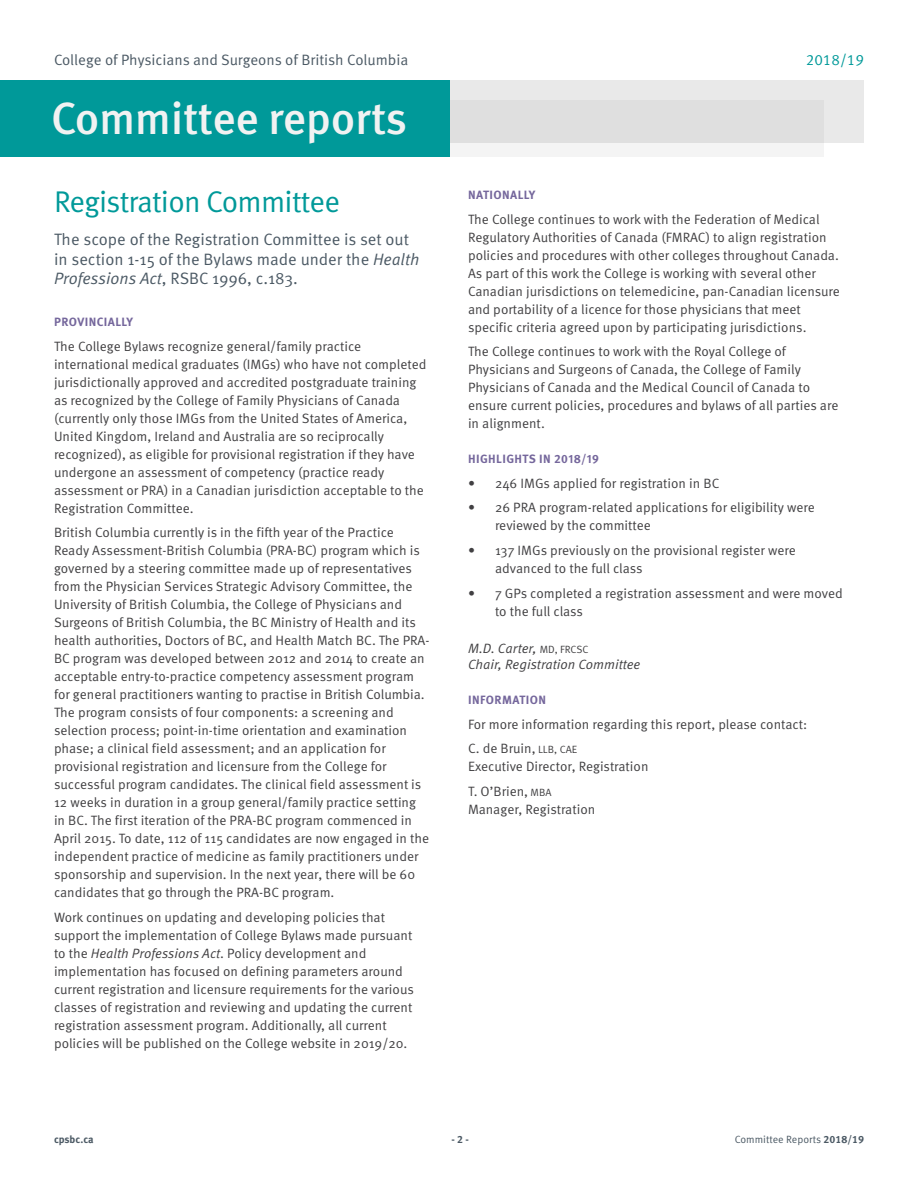
<style>
.page{position:relative;width:918px;height:1188px;background:#fff}
.page>*{position:absolute;margin:0;border:0;box-sizing:border-box;transform-origin:0 0}
.t1{font:500 45px "Meta OT";letter-spacing:-.01em;color:#f1f2f2}
.Committee_Heading{font:30px "Meta OT Norm";letter-spacing:-.025em;color:#099}
.Committee_Descriptio{font:16.5px/19.5px "Meta OT Norm";color:#4b5964}
.t2{font:15px "Meta OT Norm";color:#4b5964}
.t3{font:15px "Meta OT Norm";color:#099}
.t4{font:13.5px/18px "Meta OT Norm";color:#414042}
.Committee_Chair{font:13.5px/16.5px "Meta OT Norm Ita";color:#414042}
.Committee_Subheading{font:700 12px "Meta OT";letter-spacing:.035em;color:#75679c}
.t5{font:10.5px "Meta OT Norm";color:#4b5964}
.t6{font:700 10.5px "Meta OT";letter-spacing:-.01em;color:#4b5964}
.s1{font-family:"Meta OT Norm Ita"}
.s2{font-family:"Meta OT Norm";font-size:10.5px}
.s3{font-size:10.5px}
.s4{font-family:"Meta OT";font-weight:700}
</style>
<div class="page">
<div style="left:450px;top:80px;width:414px;height:63px;background:#e9e9e9"></div>
<div style="left:450px;top:100px;width:373px;height:57px;background:linear-gradient(to bottom,#d8d8d8,#efefef)"></div>
<div style="left:0;top:80px;width:450px;height:77px;background:#099"></div>
<p class="t2" style="left:54px;top:51px;width:356px">College of Physicians and Surgeons of British Columbia</p>
<p class="t3" style="left:806px;top:51px;width:60px">2018/19</p>
<h1 class="t1" style="left:51px;top:90px;width:358px">Committee reports</h1>
<p class="Committee_Heading" style="left:54px;top:184px;width:288px">Registration Committee</p>
<p class="Committee_Descriptio" style="left:54px;top:230px;width:367px">The scope of the Registration Committee is set out in section 1-15 of the Bylaws made under the <span class="s1">Health<br>Professions Act</span>, RSBC 1996, c.183.</p>
<p class="Committee_Subheading" style="left:54px;top:314px;width:81px">PROVINCIALLY</p>
<p class="t4" style="left:54px;top:337px;width:374px">The College Bylaws recognize general/family practice international medical graduates (IMGs) who have not completed jurisdictionally approved and accredited postgraduate training as recognized by the College of Family Physicians of Canada (currently only those IMGs from the United States of America, United Kingdom, Ireland and Australia are so reciprocally recognized), as eligible for provisional registration if they have undergone an assessment of competency (practice ready assessment or PRA) in a Canadian jurisdiction acceptable to the Registration Committee.</p>
<p class="t4" style="left:54px;top:524px;width:377px">British Columbia currently is in the fifth year of the Practice Ready Assessment-British Columbia (PRA-BC) program which is governed by a steering committee made up of representatives from the Physician Services Strategic Advisory Committee, the University of British Columbia, the College of Physicians and Surgeons of British Columbia, the BC Ministry of Health and its health authorities, Doctors of BC, and Health Match BC. The PRA-BC program was developed between 2012 and 2014 to create an acceptable entry-to-practice competency assessment program for general practitioners wanting to practise in British Columbia.<br>The program consists of four components: a screening and selection process; point-in-time orientation and examination phase; a clinical field assessment; and an application for provisional registration and licensure from the College for successful program candidates. The clinical field assessment is 12 weeks in duration in a group general/family practice setting in BC. The first iteration of the PRA-BC program commenced in April 2015. To date, 112 of 115 candidates are now engaged in the independent practice of medicine as family practitioners under sponsorship and supervision. In the next year, there will be 60 candidates that go through the PRA-BC program.</p>
<p class="t4" style="left:54px;top:909px;width:361px">Work continues on updating and developing policies that support the implementation of College Bylaws made pursuant to the <span class="s1">Health Professions Act</span>. Policy development and implementation has focused on defining parameters around current registration and licensure requirements for the various classes of registration and reviewing and updating the current registration assessment program. Additionally, all current policies will be published on the College website in 2019/20.</p>
<p class="Committee_Subheading" style="left:468px;top:187px;width:69px">NATIONALLY</p>
<p class="t4" style="left:468px;top:210px;width:374px">The College continues to work with the Federation of Medical Regulatory Authorities of Canada (FMRAC) to align registration policies and procedures with other colleges throughout Canada.<br>As part of this work the College is working with several other Canadian jurisdictions on telemedicine, pan-Canadian licensure and portability of a licence for those physicians that meet specific criteria agreed upon by participating jurisdictions.</p>
<p class="t4" style="left:468px;top:343px;width:372px">The College continues to work with the Royal College of Physicians and Surgeons of Canada, the College of Family Physicians of Canada and the Medical Council of Canada to ensure current policies, procedures and bylaws of all parties are in alignment.</p>
<p class="Committee_Subheading" style="left:468px;top:451px;width:132px">HIGHLIGHTS IN 2018/19</p>
<p class="t4" style="left:468px;top:474px;width:253px">• 246 IMGs applied for registration in BC</p>
<p class="t4" style="left:495px;top:499px;width:321px;text-indent:-27px">• 26 PRA program-related applications for eligibility were reviewed by the committee</p>
<p class="t4" style="left:495px;top:542px;width:302px;text-indent:-27px">• 137 IMGs previously on the provisional register were advanced to the full class</p>
<p class="t4" style="left:495px;top:584px;width:349px;text-indent:-27px">• 7 GPs completed a registration assessment and were moved to the full class</p>
<p class="Committee_Chair" style="left:468px;top:640px;width:174px">M.D. Carter, <span class="s2">MD, FRCSC<br></span>Chair, Registration Committee</p>
<p class="Committee_Subheading" style="left:468px;top:692px;width:80px">INFORMATION</p>
<p class="t4" style="left:468px;top:715px;width:341px">For more information regarding this report, please contact:</p>
<p class="t4" style="left:468px;top:740px;width:182px">C. de Bruin, <span class="s3">LLB, CAE<br></span>Executive Director, Registration</p>
<p class="t4" style="left:468px;top:783px;width:129px">T. O’Brien, <span class="s3">MBA<br></span>Manager, Registration</p>
<p class="t6" style="left:54px;top:1133px;width:41px">cpsbc.ca</p>
<p class="t6" style="left:451px;top:1133px;width:19px">- 2 -</p>
<p class="t5" style="left:735px;top:1133px;width:131px">Committee Reports <span class="s4">2018/19</span></p>
</div>
